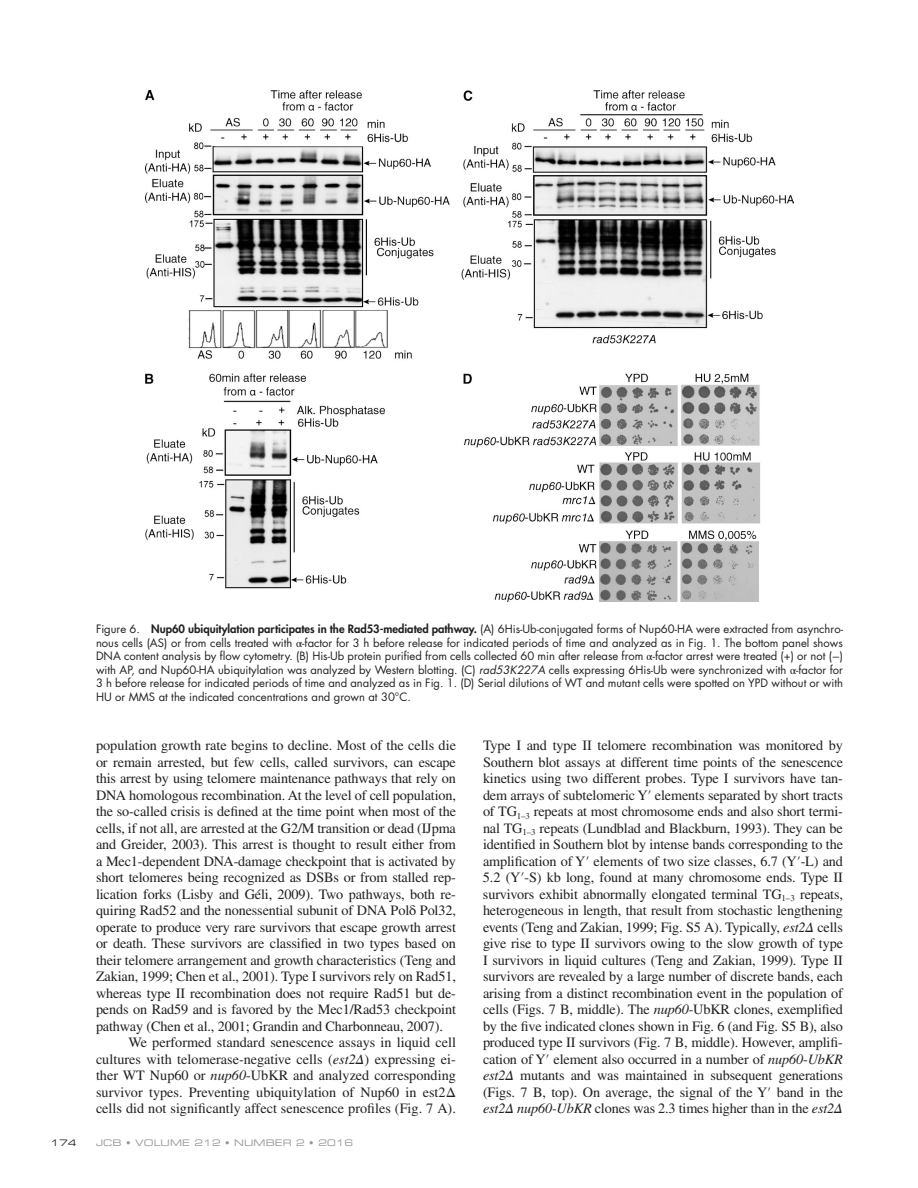
<style>
.page{position:relative;width:918px;height:1188px;background:#fff}
.page>*{position:absolute;margin:0;border:0;box-sizing:border-box;transform-origin:0 0}
.t1{font:14.25px/16.5px "Times LT Std";letter-spacing:-.01em;color:#231f20;text-align:justify}
.t2{font:11.25px/13.5px "Futura Std";color:#231f20;text-align:justify}
.t3{font:9px "Eurostile LT Std Ex 2";letter-spacing:.01em;color:#949698}
.t4{font:9px "Eurostile LT Std Ex 2";color:#231f20}
.s1{font-weight:800}
.s2{font-family:"STIX General"}
.s3{font-style:italic}
.s4{font-family:"STIX General";font-style:italic}
</style>
<div class="page">
<img style="left:145px;top:90px;width:649px;height:512px">
<p class="t2" style="left:96px;top:622px;width:749px">Figure 6. <span class="s1">Nup60 ubiquitylation participates in the Rad53-mediated pathway.</span> (A) 6His-Ub-conjugated forms of Nup60-HA were extracted from asynchro&shy;nous cells (AS) or from cells treated with <span class="s2">α</span>-factor for 3 h before release for indicated periods of time and analyzed as in Fig. 1. The bottom panel shows DNA content analysis by flow cytometry. (B) His-Ub protein purified from cells collected 60 min after release from <span class="s2">α</span>-factor arrest were treated (+) or not (<span class="s2">−</span>) with AP, and Nup60-HA ubiquitylation was analyzed by Western blotting. (C) <span class="s3">rad53K227A</span> cells expressing 6His-Ub were synchronized with <span class="s2">α</span>-factor for 3 h before release for indicated periods of time and analyzed as in Fig. 1. (D) Serial dilutions of WT and mutant cells were spotted on YPD without or with HU or MMS at the indicated concentrations and grown at 30°C.</p>
<p class="t1" style="left:96px;top:737px;width:361px">population growth rate begins to decline. Most of the cells die</p>
<p class="t1" style="left:96px;top:753px;width:361px">or remain arrested, but few cells, called survivors, can escape</p>
<p class="t1" style="left:96px;top:770px;width:361px">this arrest by using telomere maintenance pathways that rely on</p>
<p class="t1" style="left:96px;top:786px;width:362px">DNA homologous recombination. At the level of cell population,</p>
<p class="t1" style="left:96px;top:803px;width:362px">the so-called crisis is defined at the time point when most of the</p>
<p class="t1" style="left:96px;top:819px;width:361px">cells, if not all, are arrested at the G2/M transition or dead (IJpma</p>
<p class="t1" style="left:96px;top:836px;width:362px">and Greider, 2003). This arrest is thought to result either from</p>
<p class="t1" style="left:96px;top:852px;width:361px">a Mec1-dependent DNA-damage checkpoint that is activated by</p>
<p class="t1" style="left:96px;top:869px;width:362px">short telomeres being recognized as DSBs or from stalled rep-</p>
<p class="t1" style="left:96px;top:885px;width:362px">lication forks (Lisby and Géli, 2009). Two pathways, both re-</p>
<p class="t1" style="left:96px;top:902px;width:361px">quiring Rad52 and the nonessential subunit of DNA Pol<span class="s2">δ</span> Pol32,</p>
<p class="t1" style="left:96px;top:918px;width:361px">operate to produce very rare survivors that escape growth arrest</p>
<p class="t1" style="left:96px;top:935px;width:362px">or death. These survivors are classified in two types based on</p>
<p class="t1" style="left:96px;top:951px;width:362px">their telomere arrangement and growth characteristics (Teng and</p>
<p class="t1" style="left:96px;top:968px;width:361px">Zakian, 1999; Chen et al., 2001). Type I survivors rely on Rad51,</p>
<p class="t1" style="left:96px;top:984px;width:361px">whereas type II recombination does not require Rad51 but de-</p>
<p class="t1" style="left:96px;top:1001px;width:361px">pends on Rad59 and is favored by the Mec1/Rad53 checkpoint</p>
<p class="t1" style="left:96px;top:1017px;width:348px">pathway (Chen et al., 2001; Grandin and Charbonneau, 2007).</p>
<p class="t1" style="left:128px;top:1034px;width:329px">We performed standard senescence assays in liquid cell</p>
<p class="t1" style="left:96px;top:1050px;width:361px">cultures with telomerase-negative cells (<span class="s3">est2</span><span class="s4">Δ</span>) expressing ei-</p>
<p class="t1" style="left:96px;top:1067px;width:361px">ther WT Nup60 or <span class="s3">nup60</span>-UbKR and analyzed corresponding</p>
<p class="t1" style="left:96px;top:1083px;width:362px">survivor types. Preventing ubiquitylation of Nup60 in est2<span class="s2">Δ</span></p>
<p class="t1" style="left:96px;top:1100px;width:361px">cells did not significantly affect senescence profiles (Fig. 7 A).</p>
<p class="t4" style="left:50px;top:1136px;width:28px">174</p>
<p class="t3" style="left:96px;top:1136px;width:259px">JCB • VOLUME 212 • NUMBER 2 • 2016</p>
<p class="t1" style="left:483px;top:737px;width:362px">Type I and type II telomere recombination was monitored by Southern blot assays at different time points of the senescence kinetics using two different probes. Type I survivors have tan&shy;dem arrays of subtelomeric Y<span class="s2">′</span> elements separated by short tracts of TG<sub>1–3</sub> repeats at most chromosome ends and also short termi&shy;nal TG<sub>1–3</sub> repeats (Lundblad and Blackburn, 1993). They can be identified in Southern blot by intense bands corresponding to the amplification of Y<span class="s2">′</span> elements of two size classes, 6.7 (Y<span class="s2">′</span>-L) and 5.2 (Y<span class="s2">′</span>-S) kb long, found at many chromosome ends. Type II survivors exhibit abnormally elongated terminal TG<sub>1–3</sub> repeats, heterogeneous in length, that result from stochastic lengthening events (Teng and Zakian, 1999; Fig. S5 A). Typically, <span class="s3">est2</span><span class="s4">Δ</span> cells give rise to type II survivors owing to the slow growth of type I survivors in liquid cultures (Teng and Zakian, 1999). Type II survivors are revealed by a large number of discrete bands, each arising from a distinct recombination event in the population of cells (Figs. 7 B, middle). The <span class="s3">nup60</span>-UbKR clones, exemplified by the five indicated clones shown in Fig. 6 (and Fig. S5 B), also produced type II survivors (Fig. 7 B, middle). However, amplifi&shy;cation of Y<span class="s2">′</span> element also occurred in a number of <span class="s3">nup60</span>-<span class="s3">UbKR est2</span><span class="s4">Δ</span> mutants and was maintained in subsequent generations (Figs. 7 B, top). On average, the signal of the Y<span class="s2">′</span> band in the <span class="s3">est2</span><span class="s4">Δ</span> <span class="s3">nup60-UbKR</span> clones was 2.3 times higher than in the <span class="s3">est2</span><span class="s4">Δ</span></p>
</div>
